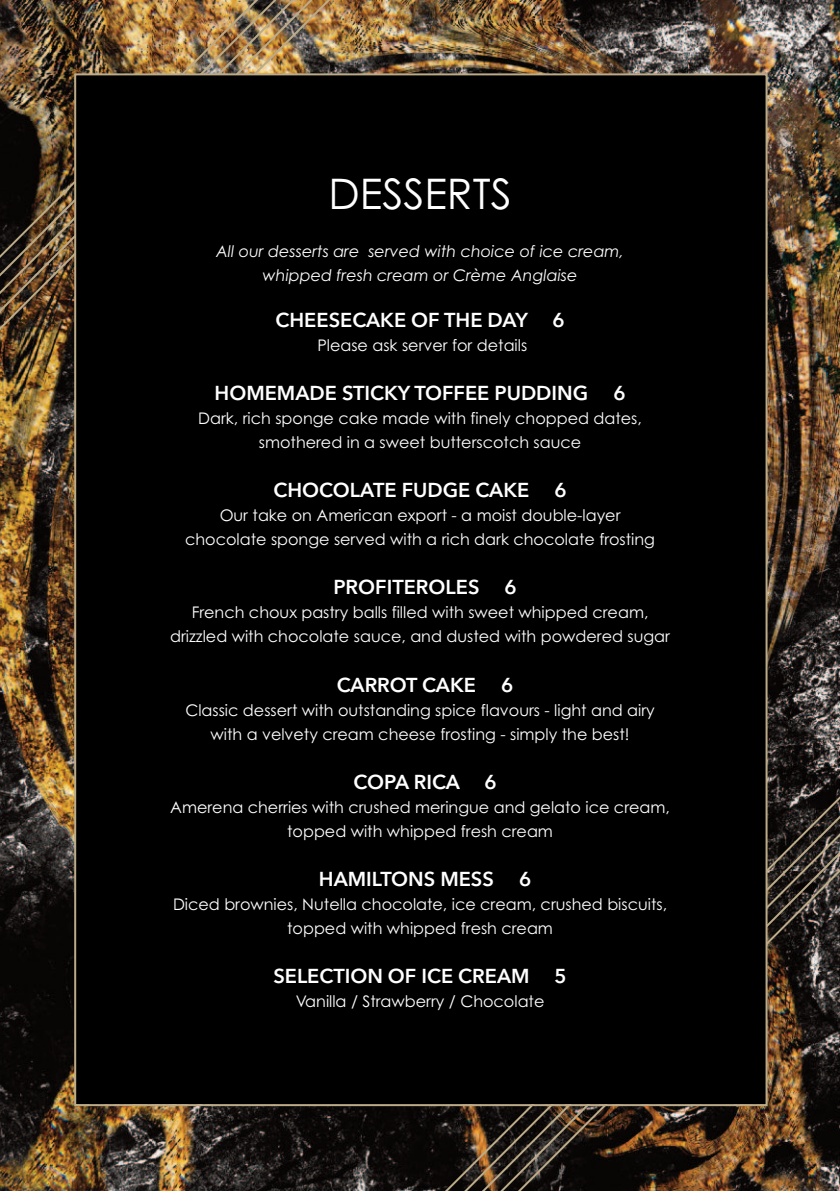
<style>
.page{position:relative;width:840px;height:1191px;background:#fff}
.page>*{position:absolute;margin:0;border:0;box-sizing:border-box;transform-origin:0 0}
.t1{font:42px "Century Gothic";color:#fff}
.t2{font:600 20px "Avenir Next";color:#fff}
.t3{font:16px/24px "Century Gothic";color:#fff;text-align:center}
.t4{font:italic 16px/24px "Century Gothic";color:#fff;text-align:center}
</style>
<div class="page">
<img style="left:0;top:0;width:839px;height:1191px">
<img style="left:0;top:0;width:336px;height:362px">
<img style="left:460px;top:736px;width:379px;height:455px">
<div style="left:76px;top:75px;width:689px;height:1029px;background:#000"></div>
<h1 class="t1" style="left:328px;top:170px;width:185px">DESSERTS</h1>
<p class="t4" style="left:216px;top:240px;width:409px">All our desserts are served with choice of ice cream, whipped fresh cream or Crème Anglaise</p>
<p class="t2" style="left:275px;top:303px;width:290px">CHEESECAKE OF THE DAY 6</p>
<p class="t3" style="left:317px;top:333px;width:211px">Please ask server for details</p>
<p class="t2" style="left:214px;top:376px;width:375px">HOMEMADE STICKY TOFFEE PUDDING</p>
<p class="t2" style="left:613px;top:376px;width:14px">6</p>
<p class="t3" style="left:198px;top:406px;width:445px">Dark, rich sponge cake made with finely chopped dates, smothered in a sweet butterscotch sauce</p>
<p class="t2" style="left:273px;top:473px;width:294px">CHOCOLATE FUDGE CAKE 6</p>
<p class="t3" style="left:185px;top:504px;width:471px">Our take on American export - a moist double-layer chocolate sponge served with a rich dark chocolate frosting</p>
<p class="t2" style="left:333px;top:570px;width:185px">PROFITEROLES 6</p>
<p class="t3" style="left:170px;top:601px;width:501px">French choux pastry balls filled with sweet whipped cream, drizzled with chocolate sauce, and dusted with powdered sugar</p>
<p class="t2" style="left:337px;top:667px;width:141px">CARROT CAKE</p>
<p class="t2" style="left:501px;top:667px;width:14px">6</p>
<p class="t3" style="left:185px;top:698px;width:470px">Classic dessert with outstanding spice flavours - light and airy with a velvety cream cheese frosting - simply the best!</p>
<p class="t2" style="left:353px;top:765px;width:145px">COPA RICA 6</p>
<p class="t3" style="left:170px;top:795px;width:501px">Amerena cherries with crushed meringue and gelato ice cream, topped with whipped fresh cream</p>
<p class="t2" style="left:319px;top:862px;width:214px">HAMILTONS MESS 6</p>
<p class="t3" style="left:173px;top:892px;width:495px">Diced brownies, Nutella chocolate, ice cream, crushed biscuits, topped with whipped fresh cream</p>
<p class="t2" style="left:273px;top:959px;width:257px">SELECTION OF ICE CREAM</p>
<p class="t2" style="left:554px;top:959px;width:14px">5</p>
<p class="t3" style="left:295px;top:990px;width:250px">Vanilla / Strawberry / Chocolate</p>
</div>
